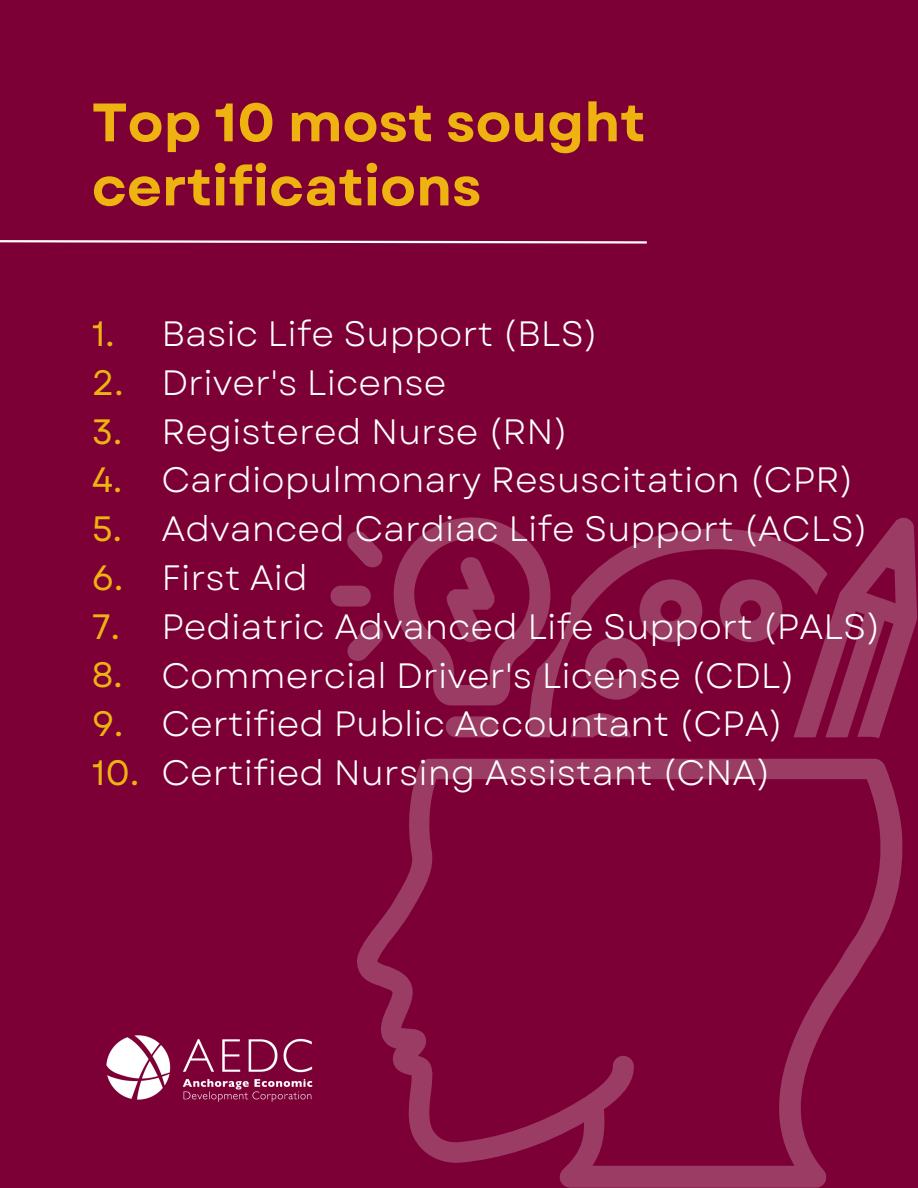
<style>
.page{position:relative;width:918px;height:1188px;background:#7c0035}
.page>*{position:absolute;margin:0;border:0;box-sizing:border-box;transform-origin:0 0}
.t1{font:700 54px/64.2px "Garet";color:#eeb211}
.t2{font:35.25px "Garet";color:#fff}
.t3{font:35.25px "Garet";color:#eeb211}
</style>
<div class="page">
<svg style="left:794px;top:518px;width:123px;height:220px"></svg>
<svg style="left:357px;top:759px;width:546px;height:429px"></svg>
<svg style="left:393px;top:517px;width:135px;height:188px"></svg>
<div style="left:446px;top:716px;width:52px;height:21px;background:#9a3c64;border-radius:10px"></div>
<svg style="left:347px;top:531px;width:36px;height:36px"></svg>
<svg style="left:347px;top:624px;width:36px;height:37px"></svg>
<div style="left:331px;top:586px;width:40px;height:21px;background:#9a3c64;border-radius:10px"></div>
<svg style="left:528px;top:520px;width:300px;height:217px"></svg>
<svg style="left:570px;top:713px;width:61px;height:24px"></svg>
<img style="left:106px;top:1035px;width:206px;height:66px">
<svg style="left:0;top:240px;width:647px;height:4px"></svg>
<p class="t1" style="left:92px;top:91px;width:555px">Top 10 most sought certifications</p>
<p class="t3" style="left:92px;top:308px;width:24px">1.</p>
<p class="t3" style="left:92px;top:357px;width:33px">2.</p>
<p class="t3" style="left:92px;top:406px;width:32px">3.</p>
<p class="t3" style="left:92px;top:455px;width:32px">4.</p>
<p class="t3" style="left:92px;top:503px;width:32px">5.</p>
<p class="t3" style="left:92px;top:552px;width:33px">6.</p>
<p class="t3" style="left:92px;top:601px;width:30px">7.</p>
<p class="t3" style="left:92px;top:650px;width:32px">8.</p>
<p class="t3" style="left:92px;top:699px;width:33px">9.</p>
<p class="t3" style="left:92px;top:747px;width:49px">10.</p>
<p class="t2" style="left:161px;top:308px;width:439px">Basic Life Support (BLS)</p>
<p class="t2" style="left:161px;top:357px;width:287px">Driver's License</p>
<p class="t2" style="left:161px;top:406px;width:408px">Registered Nurse (RN)</p>
<p class="t2" style="left:161px;top:455px;width:694px">Cardiopulmonary Resuscitation (CPR)</p>
<p class="t2" style="left:161px;top:504px;width:708px">Advanced Cardiac Life Support (ACLS)</p>
<p class="t2" style="left:161px;top:552px;width:148px">First Aid</p>
<p class="t2" style="left:161px;top:601px;width:721px">Pediatric Advanced Life Support (PALS)</p>
<p class="t2" style="left:161px;top:650px;width:635px">Commercial Driver's License (CDL)</p>
<p class="t2" style="left:161px;top:699px;width:624px">Certified Public Accountant (CPA)</p>
<p class="t2" style="left:161px;top:747px;width:611px">Certified Nursing Assistant (CNA)</p>
</div>
